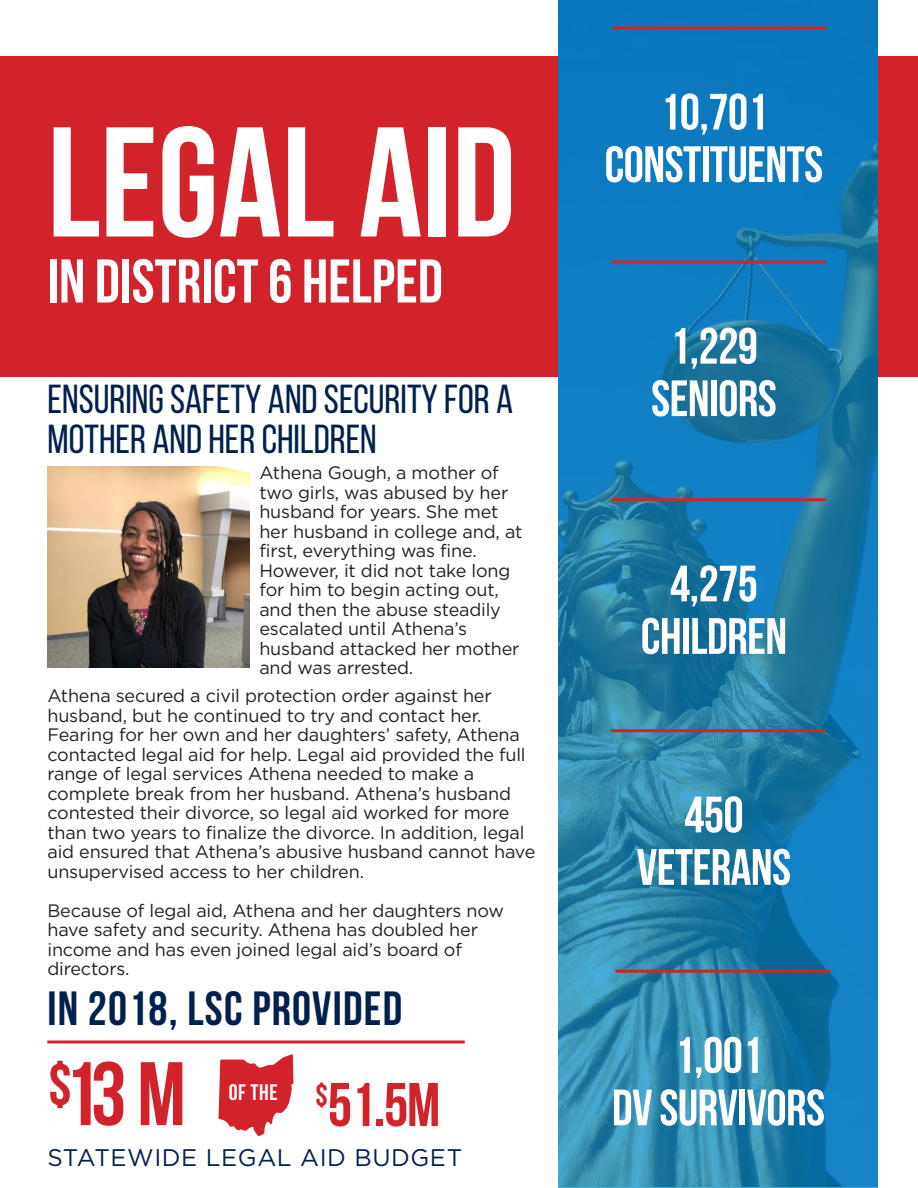
<style>
.page{position:relative;width:918px;height:1188px;background:#fff}
.page>*{position:absolute;margin:0;border:0;box-sizing:border-box;transform-origin:0 0}
.t1{font:700 156px "Bebas Neue";color:#fff}
.t2{font:700 89.85px "Bebas Neue";color:#d2232a}
.t3{font:700 61.65px "Bebas Neue";color:#d2232a}
.t4{font:700 61.5px "Bebas Neue";color:#fff}
.t5{font:700 51px/52.5px "Bebas Neue";letter-spacing:-.01em;color:#fff;text-align:center}
.t6{font:700 48px "Bebas Neue";letter-spacing:.025em;color:#00204e}
.t7{font:40.5px/40.5px "Bebas Neue";color:#00204e}
.t8{font:24px "Gotham HTF";letter-spacing:.025em;color:#00204e}
.t9{font:700 22.5px "Bebas Neue";color:#fff}
.t10{font:18px/19.5px "Gotham HTF";letter-spacing:-.01em;color:#231f20}
</style>
<div class="page">
<div style="left:0;top:56px;width:918px;height:321px;background:#d2232a"></div>
<svg style="left:559px;top:0;width:319px;height:1188px;background:#1b7db1"></svg>
<hr style="left:611px;top:261px;width:215px;height:3px;background:#d2232a">
<hr style="left:611px;top:498px;width:215px;height:3px;background:#d2232a">
<hr style="left:611px;top:729px;width:215px;height:3px;background:#d2232a">
<hr style="left:612px;top:26px;width:215px;height:3px;background:#d2232a">
<hr style="left:616px;top:970px;width:214px;height:3px;background:#d2232a">
<hr style="left:47px;top:1041px;width:418px;height:3px;background:#d2232a">
<svg style="left:216px;top:1040px;width:80px;height:96px"></svg>
<img style="left:48px;top:466px;width:201px;height:202px">
<h1 class="t1" style="left:47px;top:97px;width:470px">LEGAL AID</h1>
<h3 class="t4" style="left:47px;top:248px;width:397px">IN DISTRICT 6 HELPED</h3>
<h3 class="t7" style="left:48px;top:378px;width:467px">ENSURING SAFETY AND SECURITY FOR A<br>MOTHER AND HER CHILDREN</h3>
<p class="t10" style="left:259px;top:463px;width:265px">Athena Gough, a mother of two girls, was abused by her husband for years. She met her husband in college and, at first, everything was fine.<br>However, it did not take long for him to begin acting out, and then the abuse steadily escalated until Athena’s husband attacked her mother and was arrested.</p>
<p class="t10" style="left:47px;top:686px;width:489px">Athena secured a civil protection order against her husband, but he continued to try and contact her.<br>Fearing for her own and her daughters’ safety, Athena contacted legal aid for help. Legal aid provided the full range of legal services Athena needed to make a complete break from her husband. Athena’s husband contested their divorce, so legal aid worked for more than two years to finalize the divorce. In addition, legal aid ensured that Athena’s abusive husband cannot have unsupervised access to her children.</p>
<p class="t10" style="left:47px;top:900px;width:458px">Because of legal aid, Athena and her daughters now have safety and security. Athena has doubled her income and has even joined legal aid’s board of directors.</p>
<h3 class="t6" style="left:47px;top:982px;width:356px">IN 2018, LSC PROVIDED</h3>
<h2 class="t2" style="left:48px;top:1045px;width:139px"><sup>$</sup>13 M</h2>
<p class="t9" style="left:229px;top:1080px;width:50px">OF THE</p>
<h3 class="t3" style="left:315px;top:1071px;width:126px"><sup>$</sup>51.5M</h3>
<h3 class="t8" style="left:47px;top:1144px;width:416px">STATEWIDE LEGAL AID BUDGET</h3>
<h3 class="t5" style="left:605px;top:85px;width:220px">10,701<br>CONSTITUENTS</h3>
<h3 class="t5" style="left:651px;top:319px;width:127px">1,229<br>SENIORS</h3>
<h3 class="t5" style="left:641px;top:557px;width:148px">4,275<br>CHILDREN</h3>
<h3 class="t5" style="left:637px;top:788px;width:156px">450<br>VETERANS</h3>
<h3 class="t5" style="left:612px;top:1028px;width:215px">1,001<br>DV SURVIVORS</h3>
</div>
